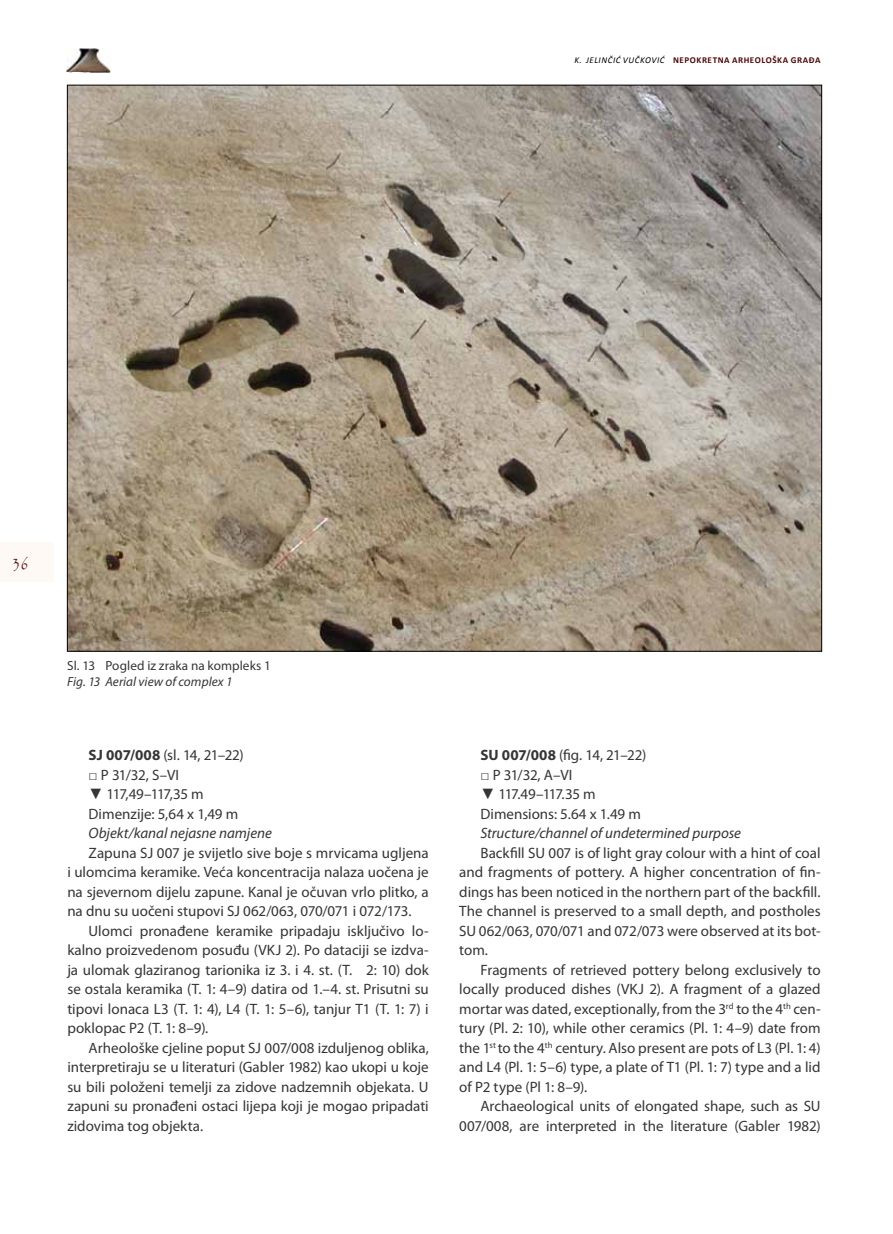
<style>
.page{position:relative;width:893px;height:1234px;background:#fff}
.page>*{position:absolute;margin:0;border:0;box-sizing:border-box;transform-origin:0 0}
.t1{font:18px "Papyrus";color:#500506;scale:.8 1}
.t2{font:15px/19.5px "Myriad Pro";color:#373437;text-align:justify}
.t3{font:italic 15px "Myriad Pro";color:#373437}
.t4{font:13.2px "Myriad Pro";letter-spacing:.005em;color:#373437}
.t5{font:italic 13.2px "Myriad Pro";letter-spacing:.005em;color:#373437}
.t6{font:700 9px "Calibri";letter-spacing:.065em;color:#500506}
.s1{font-weight:400;font-style:italic;color:#000}
.s2{font-weight:700}
.s3{font-family:"Times New Roman"}
</style>
<div class="page">
<img style="left:66px;top:48px;width:45px;height:24px">
<div style="left:0;top:541px;width:54px;height:40px;background:#fef9f4"></div>
<img style="left:69px;top:87px;width:751px;height:562px">
<p class="t6" style="left:574px;top:54px;width:247px"><span class="s1">K. JELINČIĆ VUČKOVIĆ</span> NEPOKRETNA ARHEOLOŠKA GRAĐA</p>
<p class="t1" style="left:12px;top:552px;width:22px">36</p>
<p class="t4" style="left:67px;top:657px;width:205px">Sl. 13 Pogled iz zraka na kompleks 1</p>
<p class="t5" style="left:67px;top:673px;width:167px">Fig. 13 Aerial view of complex 1</p>
<p class="t2" style="left:89px;top:745px;width:157px"><span class="s2">SJ 007/008</span> (sl. 14, 21–22)</p>
<p class="t2" style="left:89px;top:764px;width:92px"><span class="s3">□</span> P 31/32, S–VI</p>
<p class="t2" style="left:89px;top:784px;width:151px"><span class="s3">▼</span> 117,49–117,35 m<br>Dimenzije: 5,64 x 1,49 m</p>
<p class="t3" style="left:89px;top:823px;width:185px">Objekt/kanal nejasne namjene</p>
<p class="t2" style="left:67px;top:842px;width:363px;text-indent:21px">Zapuna SJ 007 je svijetlo sive boje s mrvicama ugljena i ulomcima keramike. Veća koncentracija nalaza uočena je na sjevernom dijelu zapune. Kanal je očuvan vrlo plitko, a na dnu su uočeni stupovi SJ 062/063, 070/071 i 072/173.</p>
<p class="t2" style="left:67px;top:920px;width:363px;text-indent:21px">Ulomci pronađene keramike pripadaju isključivo lo&shy;kalno proizvedenom posuđu (VKJ 2). Po dataciji se izdva&shy;ja ulomak glaziranog tarionika iz 3. i 4. st. (T. 2: 10) dok se ostala keramika (T. 1: 4–9) datira od 1.–4. st. Prisutni su tipovi lonaca L3 (T. 1: 4), L4 (T. 1: 5–6), tanjur T1 (T. 1: 7) i poklopac P2 (T. 1: 8–9).</p>
<p class="t2" style="left:67px;top:1037px;width:363px;text-indent:21px">Arheološke cjeline poput SJ 007/008 izduljenog oblika, interpretiraju se u literaturi (Gabler 1982) kao ukopi u koje su bili položeni temelji za zidove nadzemnih objekata. U zapuni su pronađeni ostaci lijepa koji je mogao pripadati zidovima tog objekta.</p>
<p class="t2" style="left:480px;top:745px;width:167px"><span class="s2">SU 007/008</span> (fig. 14, 21–22)</p>
<p class="t2" style="left:480px;top:764px;width:94px"><span class="s3">□</span> P 31/32, A–VI</p>
<p class="t2" style="left:480px;top:784px;width:162px"><span class="s3">▼</span> 117.49–117.35 m<br>Dimensions: 5.64 x 1.49 m</p>
<p class="t3" style="left:480px;top:823px;width:262px">Structure/channel of undetermined purpose</p>
<p class="t2" style="left:459px;top:842px;width:363px;text-indent:21px">Backfill SU 007 is of light gray colour with a hint of coal and fragments of pottery. A higher concentration of fin&shy;dings has been noticed in the northern part of the backfill.<br>The channel is preserved to a small depth, and postholes SU 062/063, 070/071 and 072/073 were observed at its bot&shy;tom.</p>
<p class="t2" style="left:459px;top:959px;width:363px;text-indent:21px">Fragments of retrieved pottery belong exclusively to locally produced dishes (VKJ 2). A fragment of a glazed mortar was dated, exceptionally, from the 3<sup>rd</sup> to the 4<sup>th</sup> cen&shy;tury (Pl. 2: 10), while other ceramics (Pl. 1: 4–9) date from the 1<sup>st</sup> to the 4<sup>th</sup> century. Also present are pots of L3 (Pl. 1: 4) and L4 (Pl. 1: 5–6) type, a plate of T1 (Pl. 1: 7) type and a lid of P2 type (Pl 1: 8–9).</p>
<p class="t2" style="left:459px;top:1096px;width:363px;text-align:right">Archaeological units of elongated shape, such as SU<br>007/008, are interpreted in the literature (Gabler 1982)</p>
</div>
